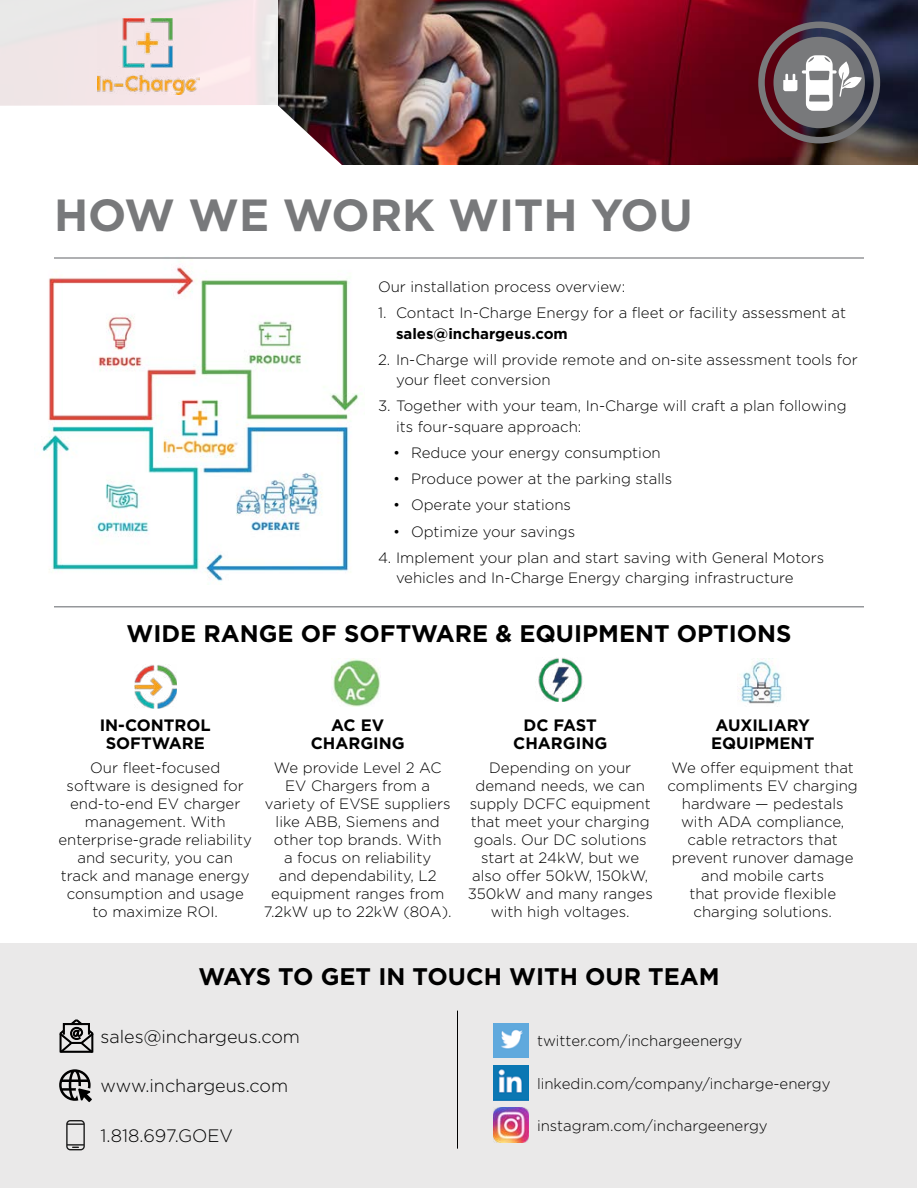
<style>
.page{position:relative;width:918px;height:1188px;background:#fff}
.page>*{position:absolute;margin:0;border:0;box-sizing:border-box;transform-origin:0 0}
.t1{font:700 45px "Gotham";color:#78797b}
.t2{font:700 24px "Gotham";color:#000}
.t3{font:300 18px "Gotham";color:#000}
.t4{font:700 16.5px/18px "Gotham";color:#000;text-align:center}
.t5{font:300 15px/18px "Gotham";color:#000;text-align:center}
.t6{font:700 15px "Gotham";color:#000}
</style>
<div class="page">
<img style="left:278px;top:0;width:640px;height:165px">
<svg style="left:758px;top:22px;width:122px;height:121px;background:#706169"></svg>
<svg style="left:0;top:0;width:278px;height:106px;background:#f1e6e8"></svg>
<img style="left:97px;top:18px;width:103px;height:76px">
<div style="left:0;top:943px;width:916px;height:245px;background:#eae9e9"></div>
<svg style="left:59px;top:1019px;width:35px;height:34px"></svg>
<svg style="left:59px;top:1069px;width:33px;height:33px"></svg>
<svg style="left:66px;top:1120px;width:19px;height:30px"></svg>
<img style="left:494px;top:1065px;width:34px;height:35px">
<img style="left:494px;top:1023px;width:34px;height:35px">
<img style="left:494px;top:1107px;width:34px;height:35px">
<hr style="left:457px;top:1011px;width:1px;height:138px;background:#000">
<img style="left:134px;top:665px;width:42px;height:43px">
<img style="left:331px;top:659px;width:49px;height:48px">
<img style="left:538px;top:658px;width:45px;height:43px">
<img style="left:738px;top:659px;width:44px;height:45px">
<img style="left:42px;top:264px;width:319px;height:317px">
<hr style="left:54px;top:257px;width:810px;height:2px;background:#95979a">
<hr style="left:54px;top:606px;width:810px;height:2px;background:#95979a">
<h1 class="t1" style="left:54px;top:185px;width:640px">HOW WE WORK WITH YOU</h1>
<p class="t5" style="left:378px;top:277px;width:249px">Our installation process overview:</p>
<p class="t5" style="left:378px;top:304px;width:470px">1. Contact In-Charge Energy for a fleet or facility assessment at</p>
<p class="t6" style="left:396px;top:323px;width:173px">sales@inchargeus.com</p>
<p class="t5" style="left:396px;top:349px;width:463px;line-height:20.2px;text-align:left;text-indent:-18px">2. In-Charge will provide remote and on-site assessment tools for your fleet conversion</p>
<p class="t5" style="left:396px;top:396px;width:452px;line-height:20.2px;text-align:left;text-indent:-18px">3. Together with your team, In-Charge will craft a plan following its four-square approach:</p>
<p class="t5" style="left:393px;top:443px;width:269px">• Reduce your energy consumption</p>
<p class="t5" style="left:393px;top:469px;width:281px">• Produce power at the parking stalls</p>
<p class="t5" style="left:393px;top:496px;width:180px">• Operate your stations</p>
<p class="t5" style="left:393px;top:522px;width:184px">• Optimize your savings</p>
<p class="t5" style="left:396px;top:547px;width:430px;line-height:20.2px;text-align:left;text-indent:-18px">4. Implement your plan and start saving with General Motors vehicles and In-Charge Energy charging infrastructure</p>
<h2 class="t2" style="left:126px;top:617px;width:667px">WIDE RANGE OF SOFTWARE &amp; EQUIPMENT OPTIONS</h2>
<p class="t4" style="left:100px;top:716px;width:113px">IN-CONTROL<br>SOFTWARE</p>
<p class="t5" style="left:58px;top:759px;width:195px">Our fleet-focused software is designed for end-to-end EV charger management. With enterprise-grade reliability and security, you can track and manage energy consumption and usage to maximize ROI.</p>
<p class="t4" style="left:311px;top:716px;width:96px">AC EV<br>CHARGING</p>
<p class="t5" style="left:264px;top:759px;width:189px">We provide Level 2 AC<br>EV Chargers from a variety of EVSE suppliers like ABB, Siemens and other top brands. With<br>a focus on reliability<br>and dependability, L2 equipment ranges from<br>7.2kW up to 22kW (80A).</p>
<p class="t4" style="left:513px;top:716px;width:96px">DC FAST<br>CHARGING</p>
<p class="t5" style="left:468px;top:759px;width:187px">Depending on your demand needs, we can supply DCFC equipment that meet your charging goals. Our DC solutions start at 24kW, but we also offer 50kW, 150kW,<br>350kW and many ranges with high voltages.</p>
<p class="t4" style="left:711px;top:716px;width:105px;text-align:left">AUXILIARY<br>EQUIPMENT</p>
<p class="t5" style="left:668px;top:759px;width:192px">We offer equipment that compliments EV charging hardware — pedestals with ADA compliance, cable retractors that prevent runover damage and mobile carts<br>that provide flexible charging solutions.</p>
<h2 class="t2" style="left:198px;top:961px;width:523px">WAYS TO GET IN TOUCH WITH OUR TEAM</h2>
<p class="t3" style="left:100px;top:1025px;width:201px">sales@inchargeus.com</p>
<p class="t3" style="left:100px;top:1074px;width:189px">www.inchargeus.com</p>
<p class="t3" style="left:100px;top:1124px;width:134px">1.818.697.GOEV</p>
<p class="t5" style="left:537px;top:1032px;width:207px">twitter.com/inchargeenergy</p>
<p class="t5" style="left:537px;top:1074px;width:295px">linkedin.com/company/incharge-energy</p>
<p class="t5" style="left:537px;top:1116px;width:232px">instagram.com/inchargeenergy</p>
</div>
